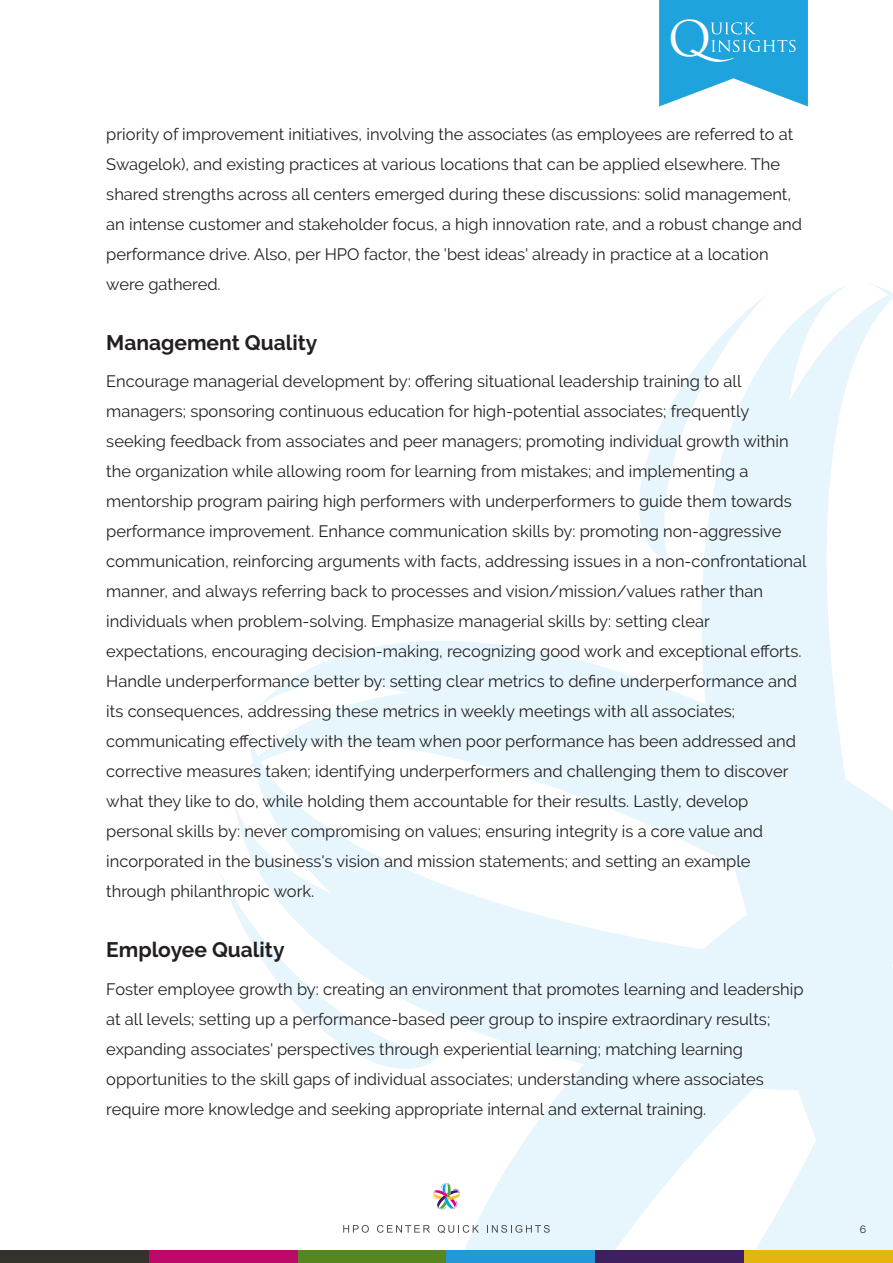
<style>
.page{position:relative;width:893px;height:1263px;background:#fff}
.page>*{position:absolute;margin:0;border:0;box-sizing:border-box;transform-origin:0 0}
.t1{font:47.85px "Trajan Pro";color:#fff}
.t2{font:700 21px "Raleway";color:#231f20}
.t3{font:16.5px/30px "Raleway";color:#231f20}
.t4{font:10.5px "Raleway";color:#231f20}
</style>
<div class="page">
<svg style="left:659px;top:0;width:149px;height:107px;background:#43b2e2"></svg>
<svg style="left:437px;top:962px;width:182px;height:288px;fill:#e6f6fc"></svg>
<svg style="left:234px;top:641px;width:385px;height:321px"></svg>
<svg style="left:619px;top:283px;width:274px;height:967px"></svg>
<svg style="left:221px;top:871px;width:220px;height:217px"></svg>
<div style="left:0;top:1250px;width:149px;height:13px;background:#35312c"></div>
<div style="left:149px;top:1250px;width:149px;height:13px;background:#bc096a"></div>
<div style="left:298px;top:1250px;width:148px;height:13px;background:#55861f"></div>
<div style="left:446px;top:1250px;width:149px;height:13px;background:#2497d6"></div>
<div style="left:595px;top:1250px;width:149px;height:13px;background:#401f61"></div>
<div style="left:744px;top:1250px;width:149px;height:13px;background:#e4b510"></div>
<svg style="left:343px;top:1225px;width:26px;height:8px"></svg>
<svg style="left:377px;top:1225px;width:53px;height:8px"></svg>
<svg style="left:438px;top:1225px;width:41px;height:8px"></svg>
<svg style="left:487px;top:1225px;width:63px;height:8px"></svg>
<div style="left:428px;top:1177px;width:37px;height:38px;background:#fff;border-radius:50%"></div>
<svg style="left:432px;top:1182px;width:29px;height:28px"></svg>
<h1 class="t1" style="left:668px;top:20px;width:45px">O</h1>
<p class="t3" style="left:106px;top:119px;width:697px">priority of improvement initiatives, involving the associates (as employees are referred to at Swagelok), and existing practices at various locations that can be applied elsewhere. The shared strengths across all centers emerged during these discussions: solid management, an intense customer and stakeholder focus, a high innovation rate, and a robust change and performance drive. Also, per HPO factor, the 'best ideas' already in practice at a location were gathered.</p>
<p class="t2" style="left:106px;top:330px;width:213px">Management Quality</p>
<p class="t3" style="left:106px;top:366px;width:702px">Encourage managerial development by: offering situational leadership training to all managers; sponsoring continuous education for high-potential associates; frequently seeking feedback from associates and peer managers; promoting individual growth within the organization while allowing room for learning from mistakes; and implementing a mentorship program pairing high performers with underperformers to guide them towards performance improvement. Enhance communication skills by: promoting non-aggressive communication, reinforcing arguments with facts, addressing issues in a non-confrontational manner, and always referring back to processes and vision/mission/values rather than individuals when problem-solving. Emphasize managerial skills by: setting clear expectations, encouraging decision-making, recognizing good work and exceptional efforts.<br>Handle underperformance better by: setting clear metrics to define underperformance and its consequences, addressing these metrics in weekly meetings with all associates; communicating effectively with the team when poor performance has been addressed and corrective measures taken; identifying underperformers and challenging them to discover what they like to do, while holding them accountable for their results. Lastly, develop personal skills by: never compromising on values; ensuring integrity is a core value and incorporated in the business's vision and mission statements; and setting an example through philanthropic work.</p>
<p class="t2" style="left:106px;top:937px;width:180px">Employee Quality</p>
<p class="t3" style="left:106px;top:974px;width:699px">Foster employee growth by: creating an environment that promotes learning and leadership at all levels; setting up a performance-based peer group to inspire extraordinary results; expanding associates' perspectives through experiential learning; matching learning opportunities to the skill gaps of individual associates; understanding where associates require more knowledge and seeking appropriate internal and external training.</p>
<p class="t4" style="left:860px;top:1223px;width:8px">6</p>
</div>
